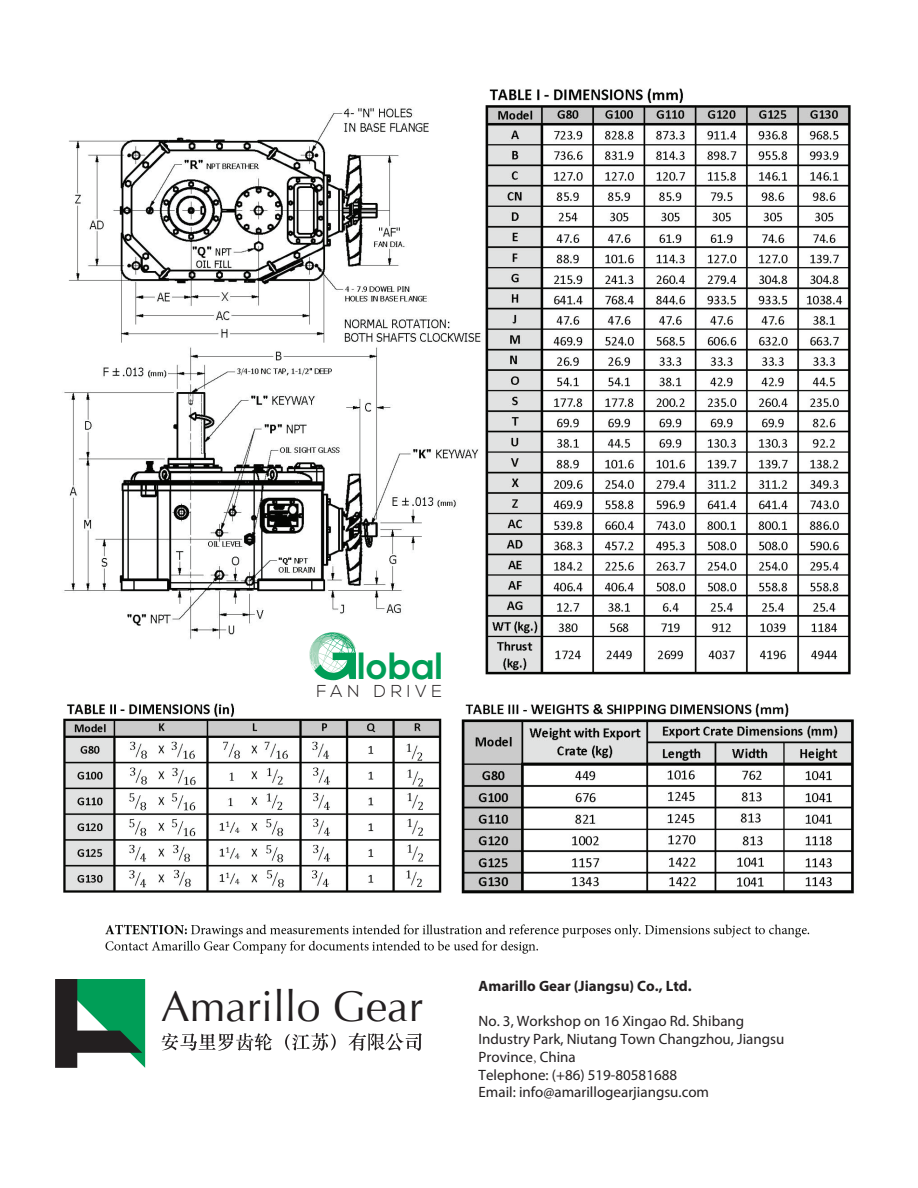
<style>
.page{position:relative;width:918px;height:1188px;background:#fff}
.page>*{position:absolute;margin:0;border:0;box-sizing:border-box;transform-origin:0 0}
.t1{font:42.9px "Optima";color:#231f20}
.t2{font:700 37.8px "Nexa";color:#009e57}
.t3{font:300 17.25px "Nexa";letter-spacing:.275em;color:#231f20}
.t4{font:15px/17.9px "Myriad Pro";color:#231f20}
.t5{font:700 15px "Myriad Pro";color:#231f20}
.s1{font-family:"Adobe Song Std";font-weight:300}
</style>
<div class="page">
<img style="left:62px;top:88px;width:792px;height:866px">
<svg style="left:309px;top:632px;width:48px;height:48px"></svg>
<svg style="left:55px;top:979px;width:90px;height:89px"></svg>
<svg style="left:162px;top:1033px;width:260px;height:18px"></svg>
<p class="t2" style="left:358px;top:644px;width:87px">lobal</p>
<p class="t3" style="left:316px;top:681px;width:127px">FAN DRIVE</p>
<p class="t1" style="left:161px;top:981px;width:263px">Amarillo Gear</p>
<h1 class="t5" style="left:479px;top:976px;width:215px">Amarillo Gear (Jiangsu) Co., Ltd.</h1>
<p class="t4" style="left:479px;top:1012px;width:307px">No. 3, Workshop on 16 Xingao Rd. Shibang Industry Park, Niutang Town Changzhou, Jiangsu Province<span class="s1">,</span> China<br>Telephone: (+86) 519-80581688<br>Email: info@amarillogearjiangsu.com</p>
</div>
